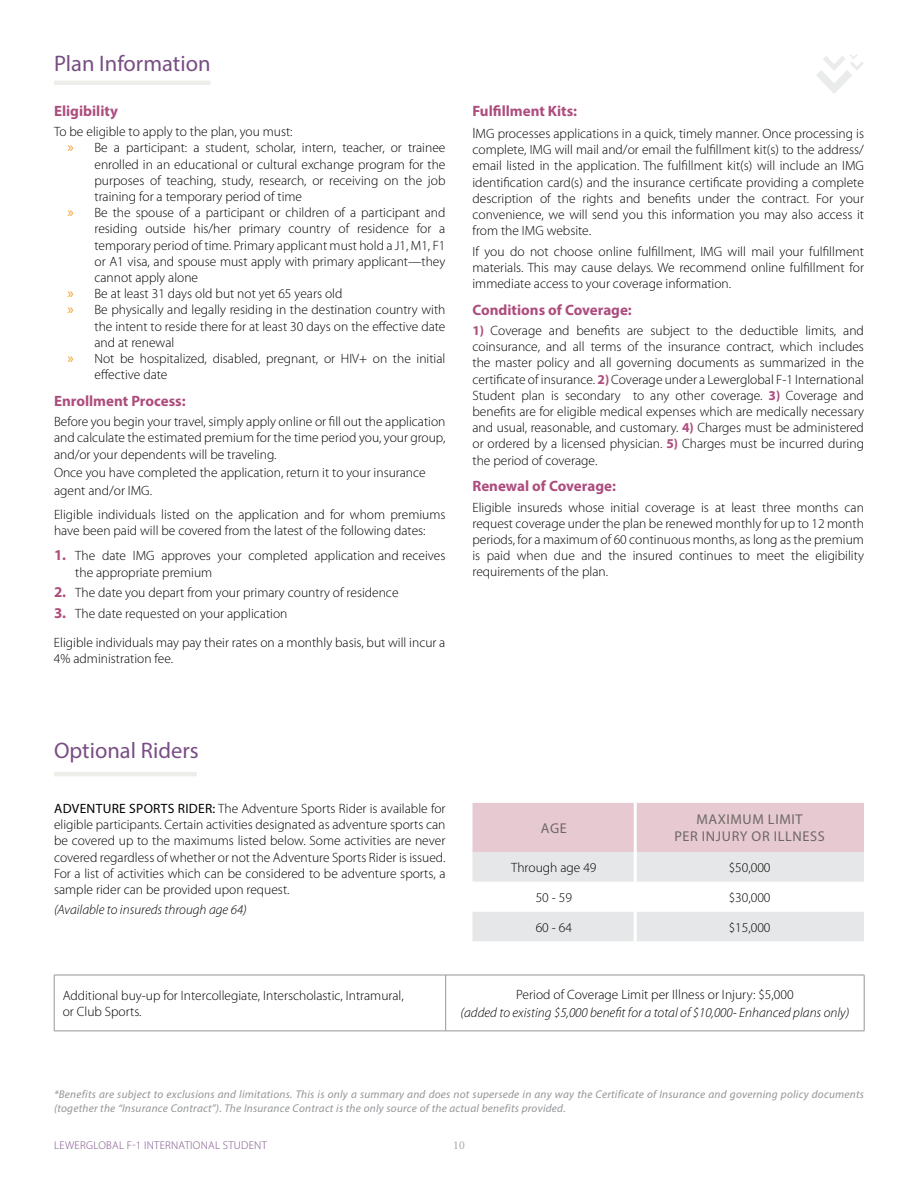
<style>
.page{position:relative;width:918px;height:1188px;background:#fff}
.page>*{position:absolute;margin:0;border:0;box-sizing:border-box;transform-origin:0 0}
.t1{font:22.5px "Myriad Pro";color:#794e84}
.t2{font:700 15px "Myriad Pro";color:#ad4d7d}
.t3{font:14.25px/17.1px "Myriad Pro";letter-spacing:.045em;color:#6d6965;text-align:center}
.t4{font:300 13.5px/16.2px "Myriad Pro";color:#000;text-align:justify}
.t5{font:italic 300 13.5px "Myriad Pro";color:#000}
.t6{font:12px "Minion Pro";color:#a9abac}
.t7{font:italic 11.25px/13.5px "Myriad Pro";letter-spacing:.02em;color:#939598}
.t8{font:300 11.25px "Myriad Pro";letter-spacing:.025em;color:#794e84}
.s1{font-weight:400;font-size:15px;color:#f19d21}
.s2{font-weight:700;font-size:15px;color:#ad4d7d}
.s3{font-size:15px}
.s4{font-weight:700;color:#ad4d7d}
.s5{font-weight:400}
</style>
<div class="page">
<svg style="left:472px;top:803px;width:392px;height:138px"></svg>
<hr style="left:634px;top:803px;width:3px;height:49px;background:#fff">
<hr style="left:634px;top:852px;width:3px;height:30px;background:#fff">
<hr style="left:634px;top:882px;width:3px;height:30px;background:#fff">
<hr style="left:634px;top:912px;width:3px;height:29px;background:#fff">
<hr style="left:54px;top:975px;width:392px;height:1px;background:#939598">
<hr style="left:54px;top:975px;width:1px;height:56px;background:#939598">
<hr style="left:446px;top:975px;width:418px;height:1px;background:#939598">
<hr style="left:445px;top:975px;width:1px;height:56px;background:#939598">
<hr style="left:864px;top:975px;width:1px;height:56px;background:#939598">
<hr style="left:54px;top:1031px;width:392px;height:1px;background:#939598">
<hr style="left:446px;top:1031px;width:418px;height:1px;background:#939598">
<hr style="left:54px;top:81px;width:157px;height:4px;background:#edede9">
<hr style="left:54px;top:772px;width:143px;height:4px;background:#edede9">
<svg style="left:816px;top:54px;width:48px;height:40px"></svg>
<h1 class="t1" style="left:54px;top:49px;width:158px">Plan Information</h1>
<p class="t2" style="left:54px;top:101px;width:65px">Eligibility</p>
<p class="t4" style="left:54px;top:124px;width:240px">To be eligible to apply to the plan, you must:</p>
<p class="t4" style="left:67px;top:140px;width:379px"><span class="s1">»</span> Be a participant: a student, scholar, intern, teacher, or trainee</p>
<p class="t4" style="left:94px;top:156px;width:352px">enrolled in an educational or cultural exchange program for the</p>
<p class="t4" style="left:94px;top:172px;width:353px">purposes of teaching, study, research, or receiving on the job</p>
<p class="t4" style="left:94px;top:189px;width:209px">training for a temporary period of time</p>
<p class="t4" style="left:67px;top:205px;width:380px"><span class="s1">»</span> Be the spouse of a participant or children of a participant and</p>
<p class="t4" style="left:94px;top:221px;width:352px">residing outside his/her primary country of residence for a</p>
<p class="t4" style="left:94px;top:237px;width:352px">temporary period of time. Primary applicant must hold a J1, M1, F1</p>
<p class="t4" style="left:94px;top:253px;width:352px">or A1 visa, and spouse must apply with primary applicant—they</p>
<p class="t4" style="left:94px;top:270px;width:105px">cannot apply alone</p>
<p class="t4" style="left:67px;top:286px;width:276px"><span class="s1">»</span> Be at least 31 days old but not yet 65 years old</p>
<p class="t4" style="left:67px;top:302px;width:380px"><span class="s1">»</span> Be physically and legally residing in the destination country with</p>
<p class="t4" style="left:94px;top:318px;width:352px">the intent to reside there for at least 30 days on the effective date</p>
<p class="t4" style="left:94px;top:334px;width:81px">and at renewal</p>
<p class="t4" style="left:67px;top:351px;width:379px"><span class="s1">»</span> Not be hospitalized, disabled, pregnant, or HIV+ on the initial</p>
<p class="t4" style="left:94px;top:367px;width:74px">effective date</p>
<p class="t2" style="left:54px;top:391px;width:133px">Enrollment Process:</p>
<p class="t4" style="left:54px;top:414px;width:393px">Before you begin your travel, simply apply online or fill out the application and calculate the estimated premium for the time period you, your group, and/or your dependents will be traveling.</p>
<p class="t4" style="left:54px;top:463px;width:373px;line-height:18px">Once you have completed the application, return it to your insurance agent and/or IMG.</p>
<p class="t4" style="left:54px;top:507px;width:393px">Eligible individuals listed on the application and for whom premiums have been paid will be covered from the latest of the following dates:</p>
<p class="t4" style="left:75px;top:548px;width:372px;text-indent:-21px"><span class="s2">1.</span> The date IMG approves your completed application and receives the appropriate premium</p>
<p class="t4" style="left:54px;top:585px;width:346px"><span class="s2">2.</span> The date you depart from your primary country of residence</p>
<p class="t4" style="left:54px;top:599px;width:393px;line-height:29px"><span class="s2">3.</span> The date requested on your application<br>Eligible individuals may pay their rates on a monthly basis, but will incur a</p>
<p class="t4" style="left:54px;top:651px;width:121px">4% administration fee.</p>
<p class="t2" style="left:472px;top:101px;width:106px">Fulfillment Kits:</p>
<p class="t4" style="left:472px;top:126px;width:393px"><span class="s3">I</span>MG processes applications in a quick, timely manner. Once processing is complete, IMG will mail and/or email the fulfillment kit(s) to the address/ email listed in the application. The fulfillment kit(s) will include an IMG identification card(s) and the insurance certificate providing a complete description of the rights and benefits under the contract. For your convenience, we will send you this information you may also access it from the IMG website.</p>
<p class="t4" style="left:473px;top:243px;width:393px">If you do not choose online fulfillment, IMG will mail your fulfillment materials. This may cause delays. We recommend online fulfillment for immediate access to your coverage information.</p>
<p class="t2" style="left:472px;top:300px;width:161px">Conditions of Coverage:</p>
<p class="t4" style="left:472px;top:323px;width:393px"><span class="s4">1)</span> Coverage and benefits are subject to the deductible limits, and coinsurance, and all terms of the insurance contract, which includes the master policy and all governing documents as summarized in the certificate of insurance. <span class="s4">2)</span> Coverage under a Lewerglobal F-1 International Student plan is secondary to any other coverage. <span class="s4">3)</span> Coverage and benefits are for eligible medical expenses which are medically necessary and usual, reasonable, and customary. <span class="s4">4)</span> Charges must be administered or ordered by a licensed physician. <span class="s4">5)</span> Charges must be incurred during the period of coverage.</p>
<p class="t2" style="left:472px;top:476px;width:145px">Renewal of Coverage:</p>
<p class="t4" style="left:472px;top:499px;width:393px">Eligible insureds whose initial coverage is at least three months can request coverage under the plan be renewed monthly for up to 12 month periods, for a maximum of 60 continuous months, as long as the premium is paid when due and the insured continues to meet the eligibility requirements of the plan.</p>
<h1 class="t1" style="left:54px;top:737px;width:146px">Optional Riders</h1>
<p class="t4" style="left:54px;top:801px;width:393px"><span class="s5">ADVENTURE SPORTS RIDER:</span> The Adventure Sports Rider is available for eligible participants. Certain activities designated as adventure sports can be covered up to the maximums listed below. Some activities are never covered regardless of whether or not the Adventure Sports Rider is issued.<br>For a list of activities which can be considered to be adventure sports, a sample rider can be provided upon request.</p>
<p class="t5" style="left:54px;top:903px;width:194px">(Available to insureds through age 64)</p>
<p class="t3" style="left:541px;top:819px;width:28px">AGE</p>
<p class="t3" style="left:674px;top:811px;width:152px">MAXIMUM LIMIT<br>PER INJURY OR ILLNESS</p>
<p class="t4" style="left:511px;top:860px;width:87px">Through age 49</p>
<p class="t4" style="left:729px;top:860px;width:43px">$50,000</p>
<p class="t4" style="left:536px;top:889px;width:38px">50 - 59</p>
<p class="t4" style="left:729px;top:889px;width:43px">$30,000</p>
<p class="t4" style="left:536px;top:919px;width:38px">60 - 64</p>
<p class="t4" style="left:729px;top:919px;width:43px">$15,000</p>
<p class="t4" style="left:63px;top:988px;width:343px">Additional buy-up for Intercollegiate, Interscholastic, Intramural, or Club Sports.</p>
<p class="t4" style="left:516px;top:986px;width:279px">Period of Coverage Limit per Illness or Injury: $5,000</p>
<p class="t5" style="left:461px;top:1006px;width:390px">(added to existing $5,000 benefit for a total of $10,000- Enhanced plans only)</p>
<p class="t7" style="left:54px;top:1088px;width:812px">*Benefits are subject to exclusions and limitations. This is only a summary and does not supersede in any way the Certificate of Insurance and governing policy documents (together the “Insurance Contract”). The Insurance Contract is the only source of the actual benefits provided.</p>
<p class="t8" style="left:54px;top:1139px;width:214px">LEWERGLOBAL F-1 INTERNATIONAL STUDENT</p>
<p class="t6" style="left:453px;top:1137px;width:13px">10</p>
</div>
